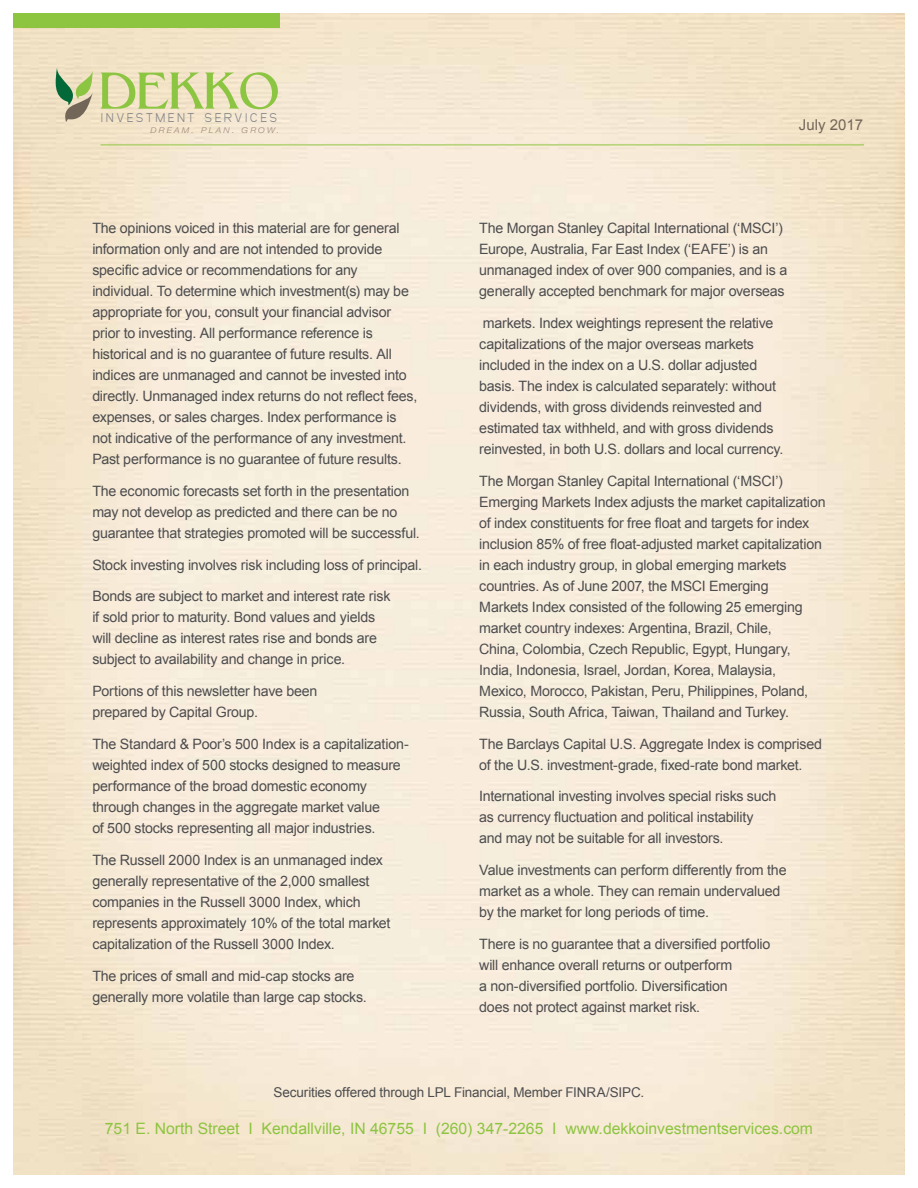
<style>
.page{position:relative;width:918px;height:1188px;background:#fff}
.page>*{position:absolute;margin:0;border:0;box-sizing:border-box;transform-origin:0 0}
.t1{font:51.6px "Pegasus";letter-spacing:-.01em;color:#8cc541}
.t2{font:15.75px "Arial";color:#8dc440}
.t3{font:15px "Arial";color:#736659}
.t4{font:14.25px/21px "Arial";letter-spacing:-.015em;color:#4d4d4f}
.t5{font:13.5px "Arial";letter-spacing:-.015em;color:#4d4d4f}
.t6{font:300 13.2px "SF Arborcrest";letter-spacing:.255em;color:#808285;scale:.95 1}
.t7{font:italic 300 7.95px "Helvetica Neue LT Std";letter-spacing:.25em;color:#9b8579;scale:1.13 1}
</style>
<div class="page">
<svg style="left:53px;top:67px;width:40px;height:55px;background:#b4bc95"></svg>
<hr style="left:100px;top:145px;width:764px;height:1px;background:#8dc440">
<div style="left:14px;top:14px;width:266px;height:14px;background:#8dc440"></div>
<h1 class="t1" style="left:99px;top:63px;width:182px">DEKKO</h1>
<p class="t6" style="left:101px;top:111px;width:186px">INVESTMENT SERVICES</p>
<p class="t7" style="left:150px;top:126px;width:116px">DREAM. PLAN. GROW.</p>
<p class="t4" style="left:92px;top:218px;width:327px">The opinions voiced in this material are for general information only and are not intended to provide specific advice or recommendations for any individual. To determine which investment(s) may be appropriate for you, consult your financial advisor prior to investing. All performance reference is historical and is no guarantee of future results. All indices are unmanaged and cannot be invested into directly. Unmanaged index returns do not reflect fees, expenses, or sales charges. Index performance is not indicative of the performance of any investment.<br>Past performance is no guarantee of future results.</p>
<p class="t4" style="left:92px;top:480px;width:329px">The economic forecasts set forth in the presentation may not develop as predicted and there can be no guarantee that strategies promoted will be successful.</p>
<p class="t4" style="left:92px;top:554px;width:331px">Stock investing involves risk including loss of principal.</p>
<p class="t4" style="left:92px;top:586px;width:300px">Bonds are subject to market and interest rate risk if sold prior to maturity. Bond values and yields will decline as interest rates rise and bonds are subject to availability and change in price.</p>
<p class="t4" style="left:92px;top:681px;width:227px">Portions of this newsletter have been prepared by Capital Group.</p>
<p class="t4" style="left:92px;top:734px;width:318px">The Standard &amp; Poor’s 500 Index is a capitalization&shy;weighted index of 500 stocks designed to measure performance of the broad domestic economy through changes in the aggregate market value<br>of 500 stocks representing all major industries.</p>
<p class="t4" style="left:92px;top:849px;width:300px">The Russell 2000 Index is an unmanaged index generally representative of the 2,000 smallest companies in the Russell 3000 Index, which represents approximately 10% of the total market capitalization of the Russell 3000 Index.</p>
<p class="t4" style="left:92px;top:965px;width:276px">The prices of small and mid-cap stocks are generally more volatile than large cap stocks.</p>
<p class="t3" style="left:799px;top:115px;width:66px">July 2017</p>
<p class="t4" style="left:479px;top:218px;width:310px">The Morgan Stanley Capital International (‘MSCI’)<br>Europe, Australia, Far East Index (‘EAFE’) is an unmanaged index of over 900 companies, and is a generally accepted benchmark for major overseas</p>
<p class="t4" style="left:479px;top:312px;width:306px">markets. Index weightings represent the relative capitalizations of the major overseas markets included in the index on a U.S. dollar adjusted basis. The index is calculated separately: without dividends, with gross dividends reinvested and estimated tax withheld, and with gross dividends reinvested, in both U.S. dollars and local currency.</p>
<p class="t4" style="left:479px;top:470px;width:348px">The Morgan Stanley Capital International (‘MSCI’)<br>Emerging Markets Index adjusts the market capitalization of index constituents for free float and targets for index inclusion 85% of free float-adjusted market capitalization in each industry group, in global emerging markets countries. As of June 2007, the MSCI Emerging<br>Markets Index consisted of the following 25 emerging market country indexes: Argentina, Brazil, Chile,<br>China, Colombia, Czech Republic, Egypt, Hungary, India, Indonesia, Israel, Jordan, Korea, Malaysia, Mexico, Morocco, Pakistan, Peru, Philippines, Poland, Russia, South Africa, Taiwan, Thailand and Turkey.</p>
<p class="t4" style="left:479px;top:733px;width:344px">The Barclays Capital U.S. Aggregate Index is comprised of the U.S. investment-grade, fixed-rate bond market.</p>
<p class="t4" style="left:479px;top:786px;width:299px">International investing involves special risks such as currency fluctuation and political instability and may not be suitable for all investors.</p>
<p class="t4" style="left:479px;top:860px;width:309px">Value investments can perform differently from the market as a whole. They can remain undervalued by the market for long periods of time.</p>
<p class="t4" style="left:479px;top:934px;width:293px">There is no guarantee that a diversified portfolio will enhance overall returns or outperform<br>a non-diversified portfolio. Diversification<br>does not protect against market risk.</p>
<p class="t5" style="left:274px;top:1084px;width:372px">Securities offered through LPL Financial, Member FINRA/SIPC.</p>
<p class="t2" style="left:105px;top:1118px;width:710px">751 E. North Street I Kendallville, IN 46755 I (260) 347-2265 I www.dekkoinvestmentservices.com</p>
</div>
